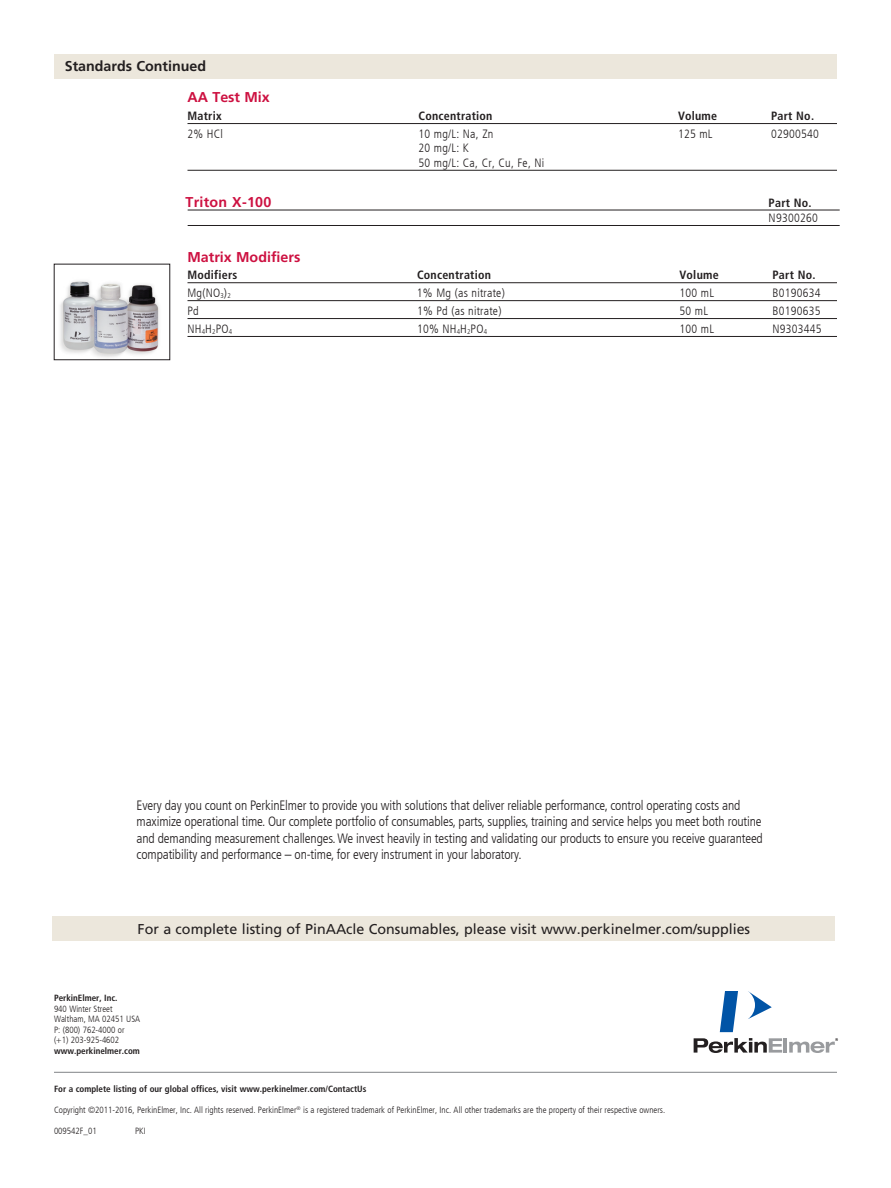
<style>
.page{position:relative;width:891px;height:1188px;background:#fff}
.page>*{position:absolute;margin:0;border:0;box-sizing:border-box;transform-origin:0 0}
.Copy_-_Subheads{font:14.25px "Frutiger LT Com";color:#231f20}
.Copy_-_Subheads-2{font:700 14.25px "Frutiger LT Com";color:#cd1141}
.Copy_-_Subheads-3{font:700 14.25px "Frutiger LT Com";color:#231f20}
.Copy_-_Captions{font:700 14.25px "Frutiger LT Com";letter-spacing:.02em;color:#cd1141}
.LISTS{font:300 condensed 13.5px/16.5px "Frutiger LT Com";letter-spacing:-.01em;color:#231f20}
.Copy_-_Captions-2{font:300 condensed 12px/14.4px "Frutiger LT Com";letter-spacing:.02em;color:#231f20}
.Copy_-_Captions-3{font:700 condensed 12px "Frutiger LT Com";letter-spacing:.02em;color:#231f20}
.t1{font:300 condensed 9px/10.5px "Frutiger LT Com";color:#231f20}
.Signoff_Address{font:700 condensed 9px "Frutiger LT Com";color:#231f20}
</style>
<div class="page">
<svg style="left:694px;top:1038px;width:88px;height:15px"></svg>
<hr style="left:784px;top:1038px;width:3px;height:15px;background:#999b9e">
<svg style="left:748px;top:991px;width:24px;height:28px"></svg>
<svg style="left:720px;top:991px;width:18px;height:41px"></svg>
<svg style="left:789px;top:1038px;width:49px;height:15px"></svg>
<hr style="left:54px;top:1072px;width:783px;height:1px;background:#999b9e">
<div style="left:52px;top:917px;width:783px;height:24px;background:#ece7dc"></div>
<hr style="left:188px;top:123px;width:649px;height:1px;background:#231f20">
<hr style="left:188px;top:170px;width:649px;height:1px;background:#231f20">
<img style="left:53px;top:269px;width:118px;height:92px">
<hr style="left:188px;top:282px;width:649px;height:1px;background:#231f20">
<hr style="left:188px;top:300px;width:649px;height:1px;background:#231f20">
<hr style="left:188px;top:318px;width:649px;height:1px;background:#231f20">
<hr style="left:188px;top:336px;width:649px;height:1px;background:#231f20">
<hr style="left:188px;top:210px;width:652px;height:1px;background:#231f20">
<hr style="left:188px;top:225px;width:652px;height:1px;background:#231f20">
<div style="left:54px;top:54px;width:783px;height:24px;background:#ece7dc"></div>
<p class="Copy_-_Subheads-3" style="left:65px;top:58px;width:143px">Standards Continued</p>
<p class="Copy_-_Subheads-2" style="left:188px;top:89px;width:84px">AA Test Mix</p>
<p class="Copy_-_Captions-3" style="left:188px;top:109px;width:36px">Matrix</p>
<p class="Copy_-_Captions-3" style="left:418px;top:109px;width:76px">Concentration</p>
<p class="Copy_-_Captions-3" style="left:678px;top:109px;width:41px">Volume</p>
<p class="Copy_-_Captions-3" style="left:771px;top:109px;width:45px">Part No.</p>
<p class="Copy_-_Captions-2" style="left:188px;top:127px;width:37px">2% HCl</p>
<p class="Copy_-_Captions-2" style="left:418px;top:127px;width:77px">10 mg/L: Na, Zn</p>
<p class="Copy_-_Captions-2" style="left:678px;top:127px;width:36px">125 mL</p>
<p class="Copy_-_Captions-2" style="left:771px;top:127px;width:49px">02900540</p>
<p class="Copy_-_Captions-2" style="left:418px;top:141px;width:127px">20 mg/L: K<br>50 mg/L: Ca, Cr, Cu, Fe, Ni</p>
<p class="Copy_-_Captions" style="left:186px;top:193px;width:87px">Triton X-100</p>
<p class="Copy_-_Captions-3" style="left:769px;top:195px;width:45px">Part No.</p>
<p class="Copy_-_Captions-2" style="left:769px;top:211px;width:51px">N9300260</p>
<p class="Copy_-_Subheads-2" style="left:188px;top:248px;width:114px">Matrix Modifiers</p>
<p class="Copy_-_Captions-3" style="left:188px;top:268px;width:51px">Modifiers</p>
<p class="Copy_-_Captions-3" style="left:417px;top:268px;width:76px">Concentration</p>
<p class="Copy_-_Captions-3" style="left:680px;top:268px;width:41px">Volume</p>
<p class="Copy_-_Captions-3" style="left:772px;top:268px;width:45px">Part No.</p>
<p class="Copy_-_Captions-2" style="left:188px;top:286px;width:45px">Mg(NO<sub>3</sub>)<sub>2</sub></p>
<p class="Copy_-_Captions-2" style="left:417px;top:286px;width:89px">1% Mg (as nitrate)</p>
<p class="Copy_-_Captions-2" style="left:679px;top:286px;width:36px">100 mL</p>
<p class="Copy_-_Captions-2" style="left:772px;top:286px;width:49px">B0190634</p>
<p class="Copy_-_Captions-2" style="left:188px;top:304px;width:13px">Pd</p>
<p class="Copy_-_Captions-2" style="left:417px;top:304px;width:86px">1% Pd (as nitrate)</p>
<p class="Copy_-_Captions-2" style="left:680px;top:304px;width:30px">50 mL</p>
<p class="Copy_-_Captions-2" style="left:772px;top:304px;width:49px">B0190635</p>
<p class="Copy_-_Captions-2" style="left:188px;top:322px;width:46px">NH<sub>4</sub>H<sub>2</sub>PO<sub>4</sub></p>
<p class="Copy_-_Captions-2" style="left:417px;top:322px;width:72px">10% NH<sub>4</sub>H<sub>2</sub>PO<sub>4</sub></p>
<p class="Copy_-_Captions-2" style="left:680px;top:322px;width:36px">100 mL</p>
<p class="Copy_-_Captions-2" style="left:773px;top:322px;width:51px">N9303445</p>
<p class="LISTS" style="left:137px;top:797px;width:628px">Every day you count on PerkinElmer to provide you with solutions that deliver reliable performance, control operating costs and maximize operational time. Our complete portfolio of consumables, parts, supplies, training and service helps you meet both routine and demanding measurement challenges. We invest heavily in testing and validating our products to ensure you receive guaranteed compatibility and performance – on-time, for every instrument in your laboratory.</p>
<p class="Copy_-_Subheads" style="left:138px;top:921px;width:614px">For a complete listing of PinAAcle Consumables, please visit www.perkinelmer.com/supplies</p>
<p class="Signoff_Address" style="left:54px;top:993px;width:65px">PerkinElmer, Inc.</p>
<p class="t1" style="left:54px;top:1003px;width:88px">940 Winter Street<br>Waltham, MA 02451 USA<br>P: (800) 762-4000 or (+1) 203-925-4602</p>
<p class="Signoff_Address" style="left:54px;top:1045px;width:87px">www.perkinelmer.com</p>
<p class="Signoff_Address" style="left:54px;top:1083px;width:314px">For a complete listing of our global offices, visit www.perkinelmer.com/ContactUs</p>
<p class="t1" style="left:54px;top:1105px;width:613px">Copyright ©2011-2016, PerkinElmer, Inc. All rights reserved. PerkinElmer<sup>®</sup> is a registered trademark of PerkinElmer, Inc. All other trademarks are the property of their respective owners.</p>
<p class="t1" style="left:54px;top:1126px;width:44px">009542F_01</p>
<p class="t1" style="left:135px;top:1126px;width:12px">PKI</p>
</div>
